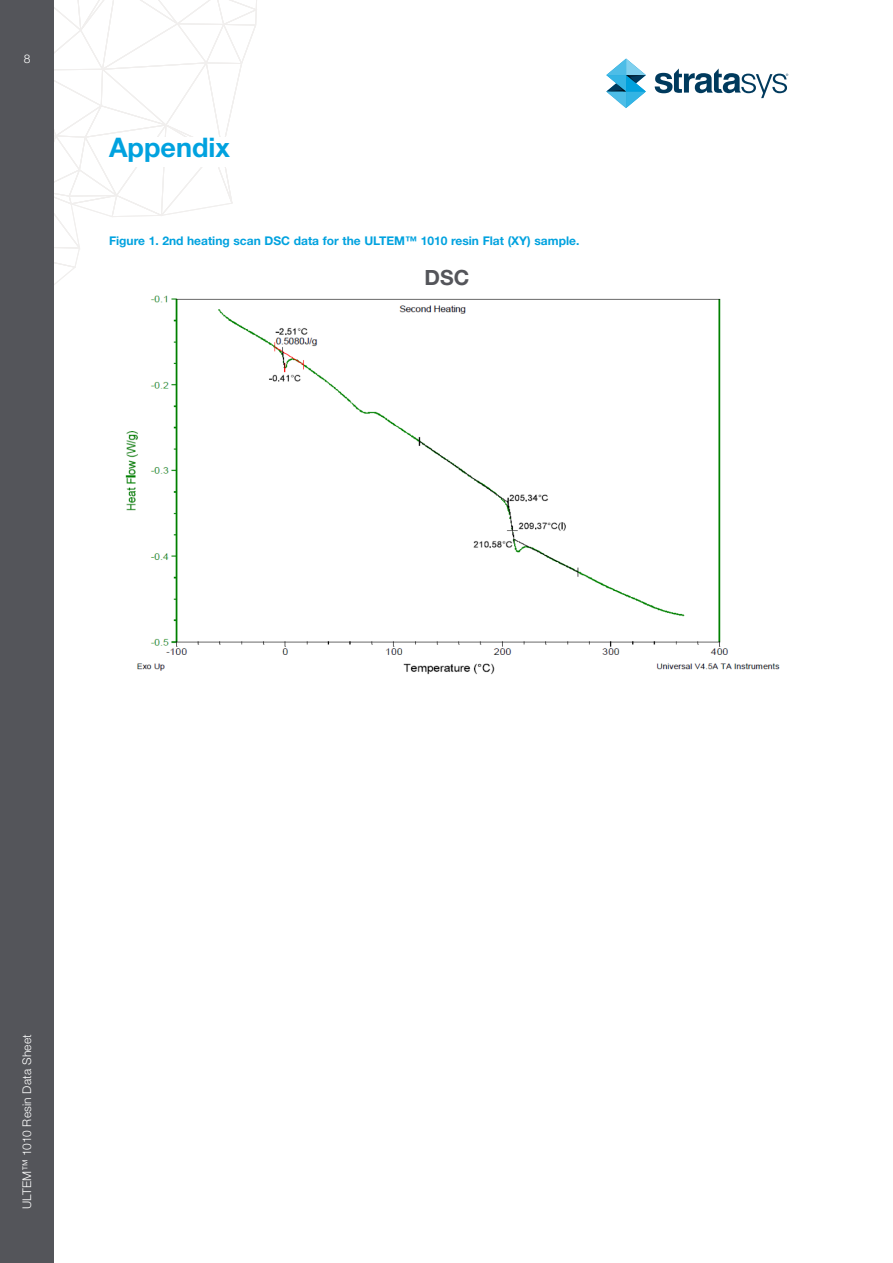
<style>
.page{position:relative;width:893px;height:1263px;background:#fff}
.page>*{position:absolute;margin:0;border:0;box-sizing:border-box;transform-origin:0 0}
.TOC_Style{font:700 27px "Helvetica Neue LT Std";color:#00a2df}
.Para_Header{font:700 21px "Helvetica Neue LT Std";color:#54555a}
.Para_Header-2{font:700 12px "Helvetica Neue LT Std";color:#00a2df}
.t1{font:300 12px "Helvetica Neue LT Std";letter-spacing:.01em;color:#fff}
</style>
<div class="page">
<svg style="left:54px;top:0;width:203px;height:285px"></svg>
<div style="left:0;top:0;width:54px;height:1263px;background:#54555a"></div>
<svg style="left:606px;top:59px;width:40px;height:49px"></svg>
<svg style="left:655px;top:68px;width:133px;height:30px"></svg>
<div style="left:109px;top:137px;width:396px;height:30px;background:#fff"></div>
<img style="left:125px;top:295px;width:655px;height:380px">
<p class="t1" style="left:24px;top:51px;width:8px">8</p>
<p class="TOC_Style" style="left:109px;top:130px;width:122px">Appendix</p>
<p class="Para_Header-2" style="left:109px;top:233px;width:472px">Figure 1. 2nd heating scan DSC data for the ULTEM™ 1010 resin Flat (XY) sample.</p>
<p class="Para_Header" style="left:425px;top:265px;width:46px">DSC</p>
<p class="t1" style="left:20px;top:1209px;width:176px;rotate:-90deg">ULTEM™ 1010 Resin Data Sheet</p>
</div>
